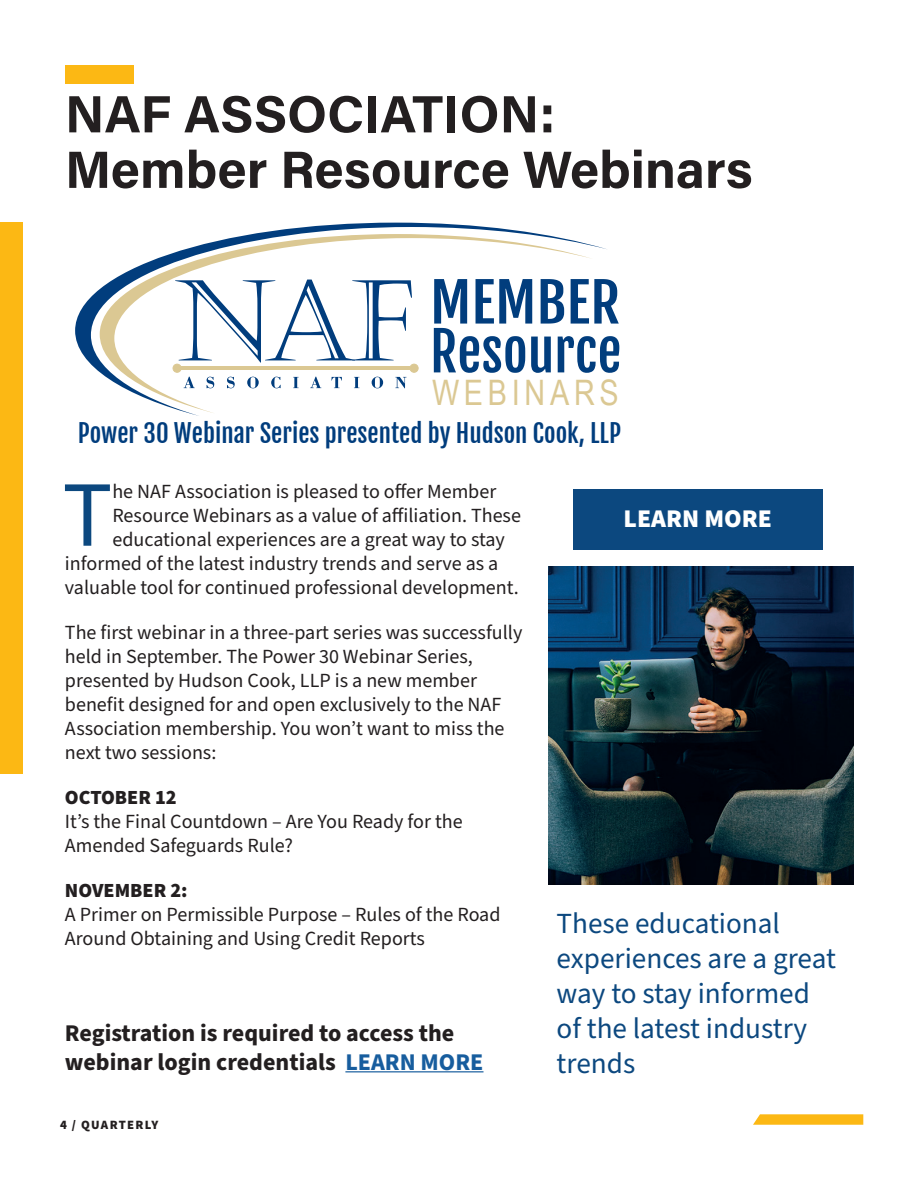
<style>
.page{position:relative;width:918px;height:1188px;background:#fff}
.page>*{position:absolute;margin:0;border:0;box-sizing:border-box;transform-origin:0 0}
.t1{font:93.45px "Source Sans Pro";color:#0c487f}
.t2{font:53.4px/48.9px "Fjalla One";color:#013d7d;scale:1.1 1}
.t3{font:700 52.5px/55.5px "Acumin Pro";color:#231f20}
.t4{font:35.1px "Arial Narrow";letter-spacing:.135em;color:#dbc893}
.t5{font:29.25px/35px "Source Sans Pro";color:#0c487f}
.t6{font:900 25.5px "Source Sans Pro";color:#fff}
.t7{font:24.75px "Fjalla One";color:#013d7d}
.t8{font:700 24px/28.8px "Source Sans Pro";color:#231f20}
.t9{font:20.1px/24px "Source Sans Pro";color:#231f20}
.t10{font:900 20.1px "Source Sans Pro";color:#231f20}
.t11{font:900 12.75px "Source Sans Pro";letter-spacing:.1em;color:#231f20}
.s1{color:#175d9e}
</style>
<div class="page">
<div style="left:65px;top:65px;width:68px;height:19px;background:#fcb814"></div>
<div style="left:0;top:223px;width:22px;height:551px;background:#fcb814"></div>
<img style="left:548px;top:567px;width:306px;height:317px">
<svg style="left:753px;top:1114px;width:110px;height:11px"></svg>
<div style="left:573px;top:489px;width:249px;height:60px;background:#0c487f"></div>
<hr style="left:345px;top:1071px;width:139px;height:1px;background:#175d9e">
<svg style="left:75px;top:223px;width:532px;height:193px"></svg>
<svg style="left:100px;top:234px;width:493px;height:180px"></svg>
<svg style="left:173px;top:280px;width:246px;height:108px"></svg>
<h3 class="t3" style="left:65px;top:84px;width:689px">NAF ASSOCIATION:<br>Member Resource Webinars</h3>
<h2 class="t2" style="left:430px;top:278px;width:176px">MEMBER<br>Resource</h2>
<h3 class="t4" style="left:432px;top:367px;width:188px">WEBINARS</h3>
<p class="t7" style="left:78px;top:418px;width:545px">Power 30 Webinar Series presented by Hudson Cook, LLP</p>
<h1 class="t1" style="left:62px;top:452px;width:52px">T</h1>
<p class="t9" style="left:112px;top:480px;width:385px">he NAF Association is pleased to offer Member</p>
<p class="t9" style="left:112px;top:504px;width:410px">Resource Webinars as a value of affiliation. These</p>
<p class="t9" style="left:112px;top:528px;width:394px">educational experiences are a great way to stay</p>
<p class="t9" style="left:65px;top:552px;width:435px">informed of the latest industry trends and serve as a</p>
<p class="t9" style="left:65px;top:576px;width:455px">valuable tool for continued professional development.</p>
<p class="t9" style="left:65px;top:621px;width:459px">The first webinar in a three-part series was successfully held in September. The Power 30 Webinar Series, presented by Hudson Cook, LLP is a new member benefit designed for and open exclusively to the NAF Association membership. You won’t want to miss the next two sessions:</p>
<p class="t10" style="left:65px;top:783px;width:113px">OCTOBER 12</p>
<p class="t9" style="left:65px;top:810px;width:399px">It’s the Final Countdown – Are You Ready for the<br>Amended Safeguards Rule?</p>
<p class="t10" style="left:65px;top:876px;width:124px">NOVEMBER 2:</p>
<p class="t9" style="left:65px;top:903px;width:437px">A Primer on Permissible Purpose – Rules of the Road<br>Around Obtaining and Using Credit Reports</p>
<p class="t8" style="left:65px;top:1020px;width:420px">Registration is required to access the webinar login credentials <span class="s1">LEARN MORE</span></p>
<p class="t11" style="left:60px;top:1116px;width:100px">4 / QUARTERLY</p>
<p class="t6" style="left:624px;top:501px;width:16px">LEAR</p>
<p class="t6" style="left:682px;top:501px;width:75px">N MORE</p>
<h3 class="t5" style="left:557px;top:907px;width:281px">These educational experiences are a great way to stay informed of the latest industry trends</h3>
</div>
